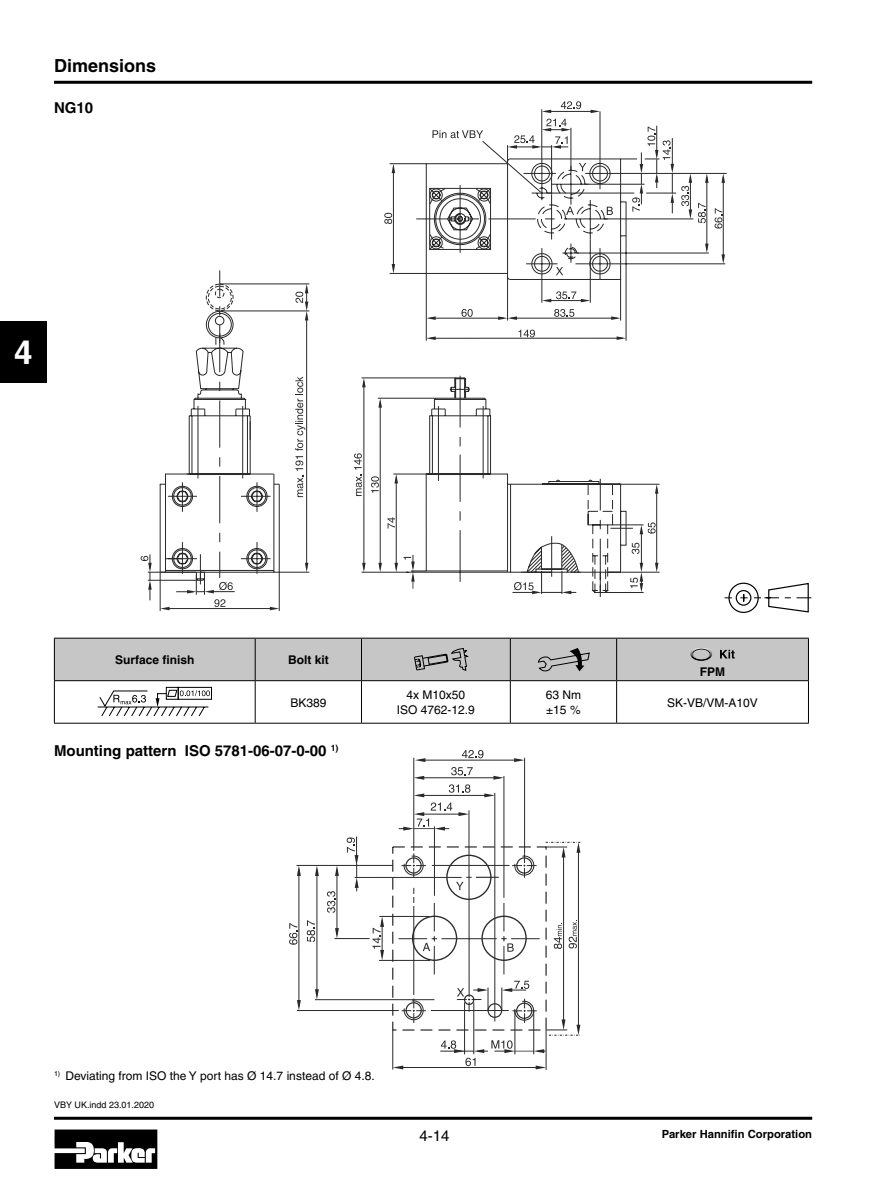
<style>
.page{position:relative;width:893px;height:1188px;background:#fff}
.page>*{position:absolute;margin:0;border:0;box-sizing:border-box;transform-origin:0 0}
.t1{font:700 33px "Helvetica";color:#fff}
.t2{font:700 18px "Helvetica";color:#000}
.t3{font:700 15px "Helvetica";color:#000}
.t4{font:15px "Helvetica";color:#000}
.Helv_10P{font:12px "Helvetica";color:#000}
.Technische_Daten{font:12px "Helvetica";color:#000}
.Technische_Daten-2{font:700 12px "Helvetica";color:#000}
.t5{font:700 11.25px "Helvetica";color:#000}
.t6{font:9px "Helvetica";color:#000}
</style>
<div class="page">
<div style="left:0;top:321px;width:47px;height:62px;background:#000"></div>
<hr style="left:54px;top:1117px;width:758px;height:3px;background:#000">
<hr style="left:54px;top:81px;width:758px;height:3px;background:#000">
<svg style="left:55px;top:1130px;width:102px;height:39px"></svg>
<svg style="left:725px;top:583px;width:86px;height:30px"></svg>
<svg style="left:389px;top:109px;width:338px;height:232px"></svg>
<svg style="left:561px;top:101px;width:20px;height:8px"></svg>
<svg style="left:554px;top:309px;width:20px;height:8px"></svg>
<svg style="left:518px;top:330px;width:17px;height:7px"></svg>
<svg style="left:461px;top:309px;width:12px;height:8px"></svg>
<svg style="left:384px;top:213px;width:8px;height:11px"></svg>
<svg style="left:715px;top:208px;width:7px;height:21px"></svg>
<svg style="left:698px;top:203px;width:8px;height:20px"></svg>
<svg style="left:542px;top:291px;width:48px;height:11px"></svg>
<hr style="left:430px;top:318px;width:74px;height:1px;background:#292929">
<svg style="left:426px;top:316px;width:10px;height:4px"></svg>
<hr style="left:511px;top:318px;width:106px;height:1px;background:#292929">
<svg style="left:498px;top:316px;width:19px;height:4px"></svg>
<svg style="left:611px;top:316px;width:10px;height:4px"></svg>
<hr style="left:430px;top:338px;width:193px;height:1px;background:#292929">
<svg style="left:426px;top:336px;width:10px;height:4px"></svg>
<svg style="left:617px;top:336px;width:9px;height:4px"></svg>
<hr style="left:393px;top:167px;width:1px;height:103px;background:#292929">
<svg style="left:392px;top:164px;width:3px;height:9px"></svg>
<svg style="left:392px;top:264px;width:3px;height:9px"></svg>
<svg style="left:681px;top:173px;width:11px;height:46px"></svg>
<hr style="left:707px;top:177px;width:1px;height:73px;background:#292929">
<svg style="left:705px;top:173px;width:4px;height:10px"></svg>
<svg style="left:705px;top:244px;width:4px;height:9px"></svg>
<hr style="left:723px;top:177px;width:1px;height:83px;background:#292929">
<svg style="left:721px;top:173px;width:4px;height:10px"></svg>
<svg style="left:721px;top:254px;width:4px;height:10px"></svg>
<hr style="left:545px;top:111px;width:51px;height:1px;background:#292929">
<svg style="left:542px;top:110px;width:9px;height:3px"></svg>
<svg style="left:591px;top:110px;width:9px;height:3px"></svg>
<svg style="left:416px;top:119px;width:258px;height:161px"></svg>
<hr style="left:148px;top:580px;width:50px;height:1px;background:#292929">
<hr style="left:148px;top:572px;width:48px;height:1px;background:#292929">
<hr style="left:160px;top:572px;width:1px;height:39px;background:#292929">
<hr style="left:279px;top:572px;width:30px;height:1px;background:#292929">
<hr style="left:279px;top:572px;width:1px;height:39px;background:#292929">
<hr style="left:220px;top:284px;width:89px;height:1px;background:#292929">
<hr style="left:221px;top:311px;width:88px;height:1px;background:#292929">
<svg style="left:141px;top:554px;width:11px;height:46px"></svg>
<svg style="left:295px;top:377px;width:10px;height:120px"></svg>
<hr style="left:306px;top:315px;width:1px;height:254px;background:#292929">
<svg style="left:305px;top:563px;width:3px;height:9px"></svg>
<svg style="left:159px;top:270px;width:121px;height:340px"></svg>
<hr style="left:621px;top:572px;width:38px;height:1px;background:#292929">
<hr style="left:621px;top:484px;width:38px;height:1px;background:#292929">
<svg style="left:361px;top:375px;width:240px;height:222px"></svg>
<svg style="left:354px;top:453px;width:8px;height:43px"></svg>
<svg style="left:371px;top:476px;width:8px;height:17px"></svg>
<svg style="left:387px;top:517px;width:8px;height:12px"></svg>
<hr style="left:396px;top:478px;width:1px;height:91px;background:#292929">
<svg style="left:394px;top:474px;width:4px;height:9px"></svg>
<svg style="left:394px;top:555px;width:21px;height:34px"></svg>
<svg style="left:295px;top:284px;width:13px;height:36px"></svg>
<svg style="left:425px;top:377px;width:233px;height:217px"></svg>
<hr style="left:299px;top:869px;width:1px;height:138px;background:#292929">
<svg style="left:297px;top:1000px;width:4px;height:10px"></svg>
<svg style="left:297px;top:866px;width:4px;height:10px"></svg>
<hr style="left:563px;top:851px;width:1px;height:175px;background:#292929">
<hr style="left:578px;top:846px;width:1px;height:185px;background:#292929">
<hr style="left:317px;top:869px;width:1px;height:127px;background:#292929">
<svg style="left:315px;top:989px;width:4px;height:10px"></svg>
<svg style="left:315px;top:866px;width:4px;height:10px"></svg>
<hr style="left:337px;top:869px;width:1px;height:66px;background:#292929">
<svg style="left:335px;top:866px;width:4px;height:10px"></svg>
<svg style="left:335px;top:928px;width:4px;height:10px"></svg>
<hr style="left:419px;top:760px;width:102px;height:1px;background:#292929">
<svg style="left:415px;top:758px;width:10px;height:4px"></svg>
<svg style="left:514px;top:758px;width:10px;height:4px"></svg>
<hr style="left:397px;top:1067px;width:145px;height:1px;background:#292929">
<svg style="left:393px;top:1066px;width:10px;height:3px"></svg>
<hr style="left:418px;top:778px;width:82px;height:1px;background:#292929">
<svg style="left:493px;top:776px;width:11px;height:4px"></svg>
<svg style="left:414px;top:776px;width:10px;height:4px"></svg>
<hr style="left:418px;top:795px;width:73px;height:1px;background:#292929">
<svg style="left:484px;top:793px;width:11px;height:4px"></svg>
<svg style="left:414px;top:793px;width:10px;height:4px"></svg>
<hr style="left:418px;top:814px;width:47px;height:1px;background:#292929">
<svg style="left:458px;top:812px;width:11px;height:4px"></svg>
<svg style="left:327px;top:891px;width:8px;height:22px"></svg>
<svg style="left:307px;top:920px;width:8px;height:22px"></svg>
<svg style="left:289px;top:923px;width:8px;height:22px"></svg>
<svg style="left:554px;top:923px;width:8px;height:26px"></svg>
<svg style="left:569px;top:922px;width:8px;height:26px"></svg>
<svg style="left:462px;top:750px;width:21px;height:8px"></svg>
<svg style="left:451px;top:767px;width:22px;height:8px"></svg>
<svg style="left:449px;top:784px;width:21px;height:9px"></svg>
<hr style="left:413px;top:758px;width:1px;height:92px;background:#292929">
<hr style="left:434px;top:827px;width:1px;height:68px;background:#292929">
<hr style="left:504px;top:776px;width:1px;height:122px;background:#292929">
<hr style="left:524px;top:758px;width:1px;height:95px;background:#292929">
<hr style="left:297px;top:865px;width:96px;height:1px;background:#292929">
<hr style="left:355px;top:877px;width:107px;height:1px;background:#292929">
<hr style="left:334px;top:938px;width:36px;height:1px;background:#292929">
<hr style="left:315px;top:999px;width:119px;height:1px;background:#292929">
<hr style="left:297px;top:1010px;width:102px;height:1px;background:#292929">
<hr style="left:379px;top:916px;width:50px;height:1px;background:#292929">
<hr style="left:379px;top:960px;width:51px;height:1px;background:#292929">
<svg style="left:372px;top:916px;width:12px;height:44px"></svg>
<svg style="left:402px;top:999px;width:24px;height:24px"></svg>
<hr style="left:431px;top:1010px;width:78px;height:1px;background:#292929">
<hr style="left:413px;top:906px;width:1px;height:89px;background:#292929">
<hr style="left:469px;top:811px;width:1px;height:176px;background:#292929">
<hr style="left:392px;top:1030px;width:1px;height:40px;background:#292929">
<hr style="left:546px;top:1030px;width:1px;height:40px;background:#292929">
<svg style="left:546px;top:842px;width:35px;height:15px"></svg>
<hr style="left:495px;top:793px;width:1px;height:228px;background:#292929">
<svg style="left:399px;top:853px;width:141px;height:121px"></svg>
<svg style="left:399px;top:803px;width:53px;height:28px"></svg>
<svg style="left:347px;top:837px;width:12px;height:54px"></svg>
<svg style="left:441px;top:981px;width:139px;height:88px"></svg>
<hr style="left:617px;top:638px;width:192px;height:1px;background:#000">
<hr style="left:808px;top:639px;width:1px;height:41px;background:#000">
<hr style="left:54px;top:681px;width:1px;height:42px;background:#000">
<hr style="left:255px;top:681px;width:1px;height:42px;background:#000">
<hr style="left:361px;top:681px;width:1px;height:42px;background:#000">
<hr style="left:510px;top:681px;width:1px;height:42px;background:#000">
<hr style="left:617px;top:680px;width:192px;height:1px;background:#000">
<hr style="left:616px;top:681px;width:1px;height:42px;background:#000">
<hr style="left:808px;top:681px;width:1px;height:42px;background:#000">
<hr style="left:54px;top:723px;width:201px;height:1px;background:#000">
<hr style="left:255px;top:723px;width:106px;height:1px;background:#000">
<hr style="left:361px;top:723px;width:149px;height:1px;background:#000">
<hr style="left:510px;top:723px;width:107px;height:1px;background:#000">
<hr style="left:617px;top:723px;width:192px;height:1px;background:#000">
<svg style="left:54px;top:638px;width:754px;height:43px"></svg>
<svg style="left:720px;top:650px;width:15px;height:9px"></svg>
<svg style="left:690px;top:647px;width:22px;height:14px"></svg>
<div style="left:166px;top:687px;width:13px;height:13px;border:1px solid #000"></div>
<div style="left:178px;top:687px;width:34px;height:13px;border:1px solid #000"></div>
<svg style="left:97px;top:690px;width:113px;height:27px"></svg>
<p class="t2" style="left:54px;top:55px;width:104px">Dimensions</p>
<p class="t3" style="left:54px;top:98px;width:41px">NG10</p>
<h1 class="t1" style="left:14px;top:332px;width:20px">4</h1>
<p class="Technische_Daten-2" style="left:115px;top:653px;width:81px">Surface finish</p>
<p class="Technische_Daten-2" style="left:288px;top:653px;width:42px">Bolt kit</p>
<p class="Technische_Daten" style="left:290px;top:695px;width:38px">BK389</p>
<p class="t3" style="left:54px;top:741px;width:286px">Mounting pattern ISO 5781-06-07-0-00 <sup>1)</sup></p>
<p class="Technische_Daten" style="left:407px;top:688px;width:60px">4x M10x50</p>
<p class="Technische_Daten" style="left:397px;top:703px;width:80px">ISO 4762-12.9</p>
<p class="Technische_Daten" style="left:546px;top:688px;width:37px">63 Nm</p>
<p class="Technische_Daten" style="left:546px;top:703px;width:36px">±15 %</p>
<p class="Technische_Daten-2" style="left:700px;top:665px;width:27px">FPM</p>
<p class="Technische_Daten" style="left:667px;top:695px;width:92px">SK-VB/VM-A10V</p>
<p class="Helv_10P" style="left:54px;top:1069px;width:322px"><sup>1)</sup> Deviating from ISO the Y port has Ø 14.7 instead of Ø 4.8.</p>
<p class="t6" style="left:54px;top:1100px;width:102px">VBY UK.indd 23.01.2020</p>
<p class="t4" style="left:420px;top:1127px;width:32px">4-14</p>
<p class="t5" style="left:662px;top:1127px;width:152px">Parker Hannifin Corporation</p>
</div>
